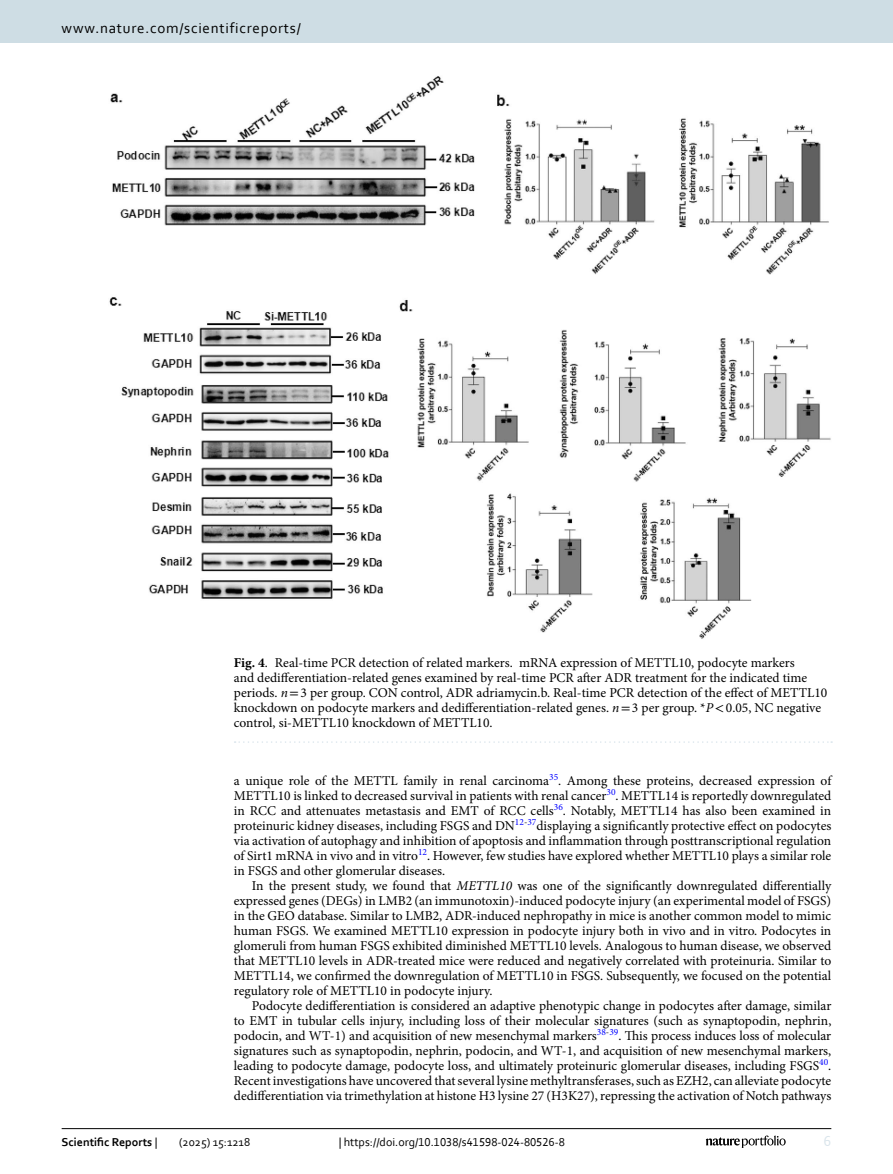
<style>
.page{position:relative;width:893px;height:1174px;background:#fff}
.page>*{position:absolute;margin:0;border:0;box-sizing:border-box;transform-origin:0 0}
.t1{font:15px "Corbel";letter-spacing:.05em;color:#000}
.t2{font:15px "Corbel";color:#d9e4eb}
.Body_Text_Indent{font:13.5px/15px "Minion Pro";color:#000;text-align:justify}
.Figure_Caption{font:13.5px/15px "Minion Pro";color:#000}
.t3{font:12px "Corbel";color:#000}
.t4{font:700 12px "Corbel";color:#000}
.s1{font-weight:700}
.s2{font-style:italic}
.s3{font-family:"STIX"}
.s4{font-weight:400}
</style>
<div class="page">
<img style="left:109px;top:76px;width:722px;height:563px">
<svg style="left:235px;top:741px;width:597px;height:2px"></svg>
<hr style="left:62px;top:1128px;width:769px;height:1px;background:#000">
<svg style="left:706px;top:1135px;width:80px;height:12px"></svg>
<div style="left:0;top:0;width:893px;height:43px;background:#cedde4"></div>
<p class="t1" style="left:62px;top:18px;width:241px">www.nature.com/scientificreports/</p>
<p class="Figure_Caption" style="left:234px;top:655px;width:595px"><span class="s1">Fig. 4</span>. Real-time PCR detection of related markers. mRNA expression of METTL10, podocyte markers<br>and dedifferentiation-related genes examined by real-time PCR after ADR treatment for the indicated time periods. <span class="s2">n</span><span class="s3">=</span>3 per group. CON control, ADR adriamycin.b. Real-time PCR detection of the effect of METTL10 knockdown on podocyte markers and dedifferentiation-related genes. <span class="s2">n</span><span class="s3">=</span>3 per group. *<span class="s2">P</span><span class="s3">&lt;</span>0.05, NC negative control, si-METTL10 knockdown of METTL10.</p>
<p class="Body_Text_Indent" style="left:234px;top:773px;width:599px">a unique role of the METTL family in renal carcinoma<sup>35</sup>. Among these proteins, decreased expression of METTL10 is linked to decreased survival in patients with renal cancer<sup>30</sup>. METTL14 is reportedly downregulated in RCC and attenuates metastasis and EMT of RCC cells<sup>36</sup>. Notably, METTL14 has also been examined in proteinuric kidney diseases, including FSGS and DN<sup>12</sup><sup>-</sup><sup>37</sup>displaying a significantly protective effect on podocytes via activation of autophagy and inhibition of apoptosis and inflammation through posttranscriptional regulation of Sirt1 mRNA in vivo and in vitro<sup>12</sup>. However, few studies have explored whether METTL10 plays a similar role in FSGS and other glomerular diseases.</p>
<p class="Body_Text_Indent" style="left:234px;top:878px;width:599px;text-indent:18px">In the present study, we found that <span class="s2">METTL10</span> was one of the significantly downregulated differentially expressed genes (DEGs) in LMB2 (an immunotoxin)-induced podocyte injury (an experimental model of FSGS) in the GEO database. Similar to LMB2, ADR-induced nephropathy in mice is another common model to mimic human FSGS. We examined METTL10 expression in podocyte injury both in vivo and in vitro. Podocytes in glomeruli from human FSGS exhibited diminished METTL10 levels. Analogous to human disease, we observed that METTL10 levels in ADR-treated mice were reduced and negatively correlated with proteinuria. Similar to METTL14, we confirmed the downregulation of METTL10 in FSGS. Subsequently, we focused on the potential regulatory role of METTL10 in podocyte injury.</p>
<p class="Body_Text_Indent" style="left:234px;top:998px;width:599px;text-indent:18px">Podocyte dedifferentiation is considered an adaptive phenotypic change in podocytes after damage, similar to EMT in tubular cells injury, including loss of their molecular signatures (such as synaptopodin, nephrin, podocin, and WT-1) and acquisition of new mesenchymal markers<sup>38</sup><sup>-</sup><sup>39</sup>. This process induces loss of molecular signatures such as synaptopodin, nephrin, podocin, and WT-1, and acquisition of new mesenchymal markers, leading to podocyte damage, podocyte loss, and ultimately proteinuric glomerular diseases, including FSGS<sup>40</sup>.<br>Recent investigations have uncovered that several lysine methyltransferases, such as EZH2, can alleviate podocyte dedifferentiation via trimethylation at histone H3 lysine 27 (H3K27), repressing the activation of Notch pathways</p>
<p class="t4" style="left:62px;top:1134px;width:97px">Scientific Reports <span class="s4">|</span></p>
<p class="t3" style="left:179px;top:1134px;width:73px">(2025) 15:1218</p>
<p class="t3" style="left:339px;top:1134px;width:228px">| https://doi.org/10.1038/s41598-024-80526-8</p>
<p class="t2" style="left:824px;top:1132px;width:9px">6</p>
</div>
